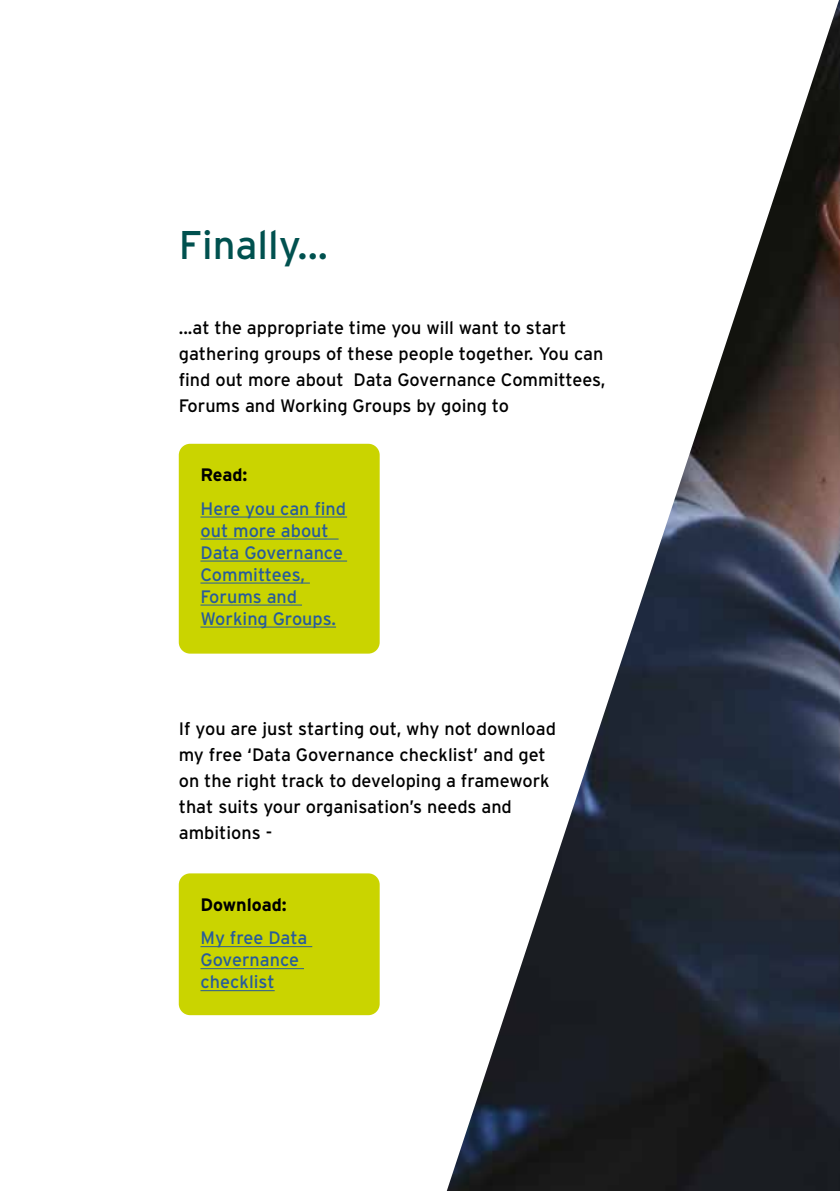
<style>
.page{position:relative;width:840px;height:1191px;background:#fff}
.page>*{position:absolute;margin:0;border:0;box-sizing:border-box;transform-origin:0 0}
.t1{font:40px "Interstate";color:#00514f}
.t2{font:18px/26px "Interstate";color:#000}
.t3{font:18px/22px "Interstate";color:#275b9b}
.t4{font:700 18px "Interstate";color:#000}
</style>
<div class="page">
<img style="left:446px;top:0;width:393px;height:1191px">
<div style="left:179px;top:444px;width:200px;height:209px;background:#cad400;border-radius:11px"></div>
<hr style="left:200px;top:517px;width:147px;height:1px;background:#275b9b">
<hr style="left:200px;top:539px;width:138px;height:1px;background:#275b9b">
<hr style="left:200px;top:561px;width:147px;height:1px;background:#275b9b">
<hr style="left:200px;top:583px;width:110px;height:1px;background:#275b9b">
<hr style="left:200px;top:605px;width:102px;height:1px;background:#275b9b">
<hr style="left:200px;top:627px;width:136px;height:1px;background:#275b9b">
<div style="left:179px;top:873px;width:200px;height:142px;background:#cad400;border-radius:11px"></div>
<hr style="left:200px;top:946px;width:112px;height:1px;background:#275b9b">
<hr style="left:200px;top:968px;width:104px;height:1px;background:#275b9b">
<hr style="left:200px;top:990px;width:74px;height:1px;background:#275b9b">
<h1 class="t1" style="left:179px;top:222px;width:151px">Finally...</h1>
<p class="t2" style="left:179px;top:314px;width:428px">...at the appropriate time you will want to start gathering groups of these people together. You can find out more about Data Governance Committees, Forums and Working Groups by going to</p>
<p class="t4" style="left:200px;top:465px;width:48px">Read:</p>
<p class="t3" style="left:200px;top:497px;width:147px">Here you can find out more about<br>Data Governance<br>Committees,<br>Forums and<br>Working Groups.</p>
<p class="t2" style="left:179px;top:715px;width:378px">If you are just starting out, why not download my free ‘Data Governance checklist’ and get on the right track to developing a framework that suits your organisation’s needs and ambitions -</p>
<p class="t4" style="left:200px;top:894px;width:88px">Download:</p>
<p class="t3" style="left:200px;top:926px;width:108px">My free Data<br>Governance checklist</p>
</div>
